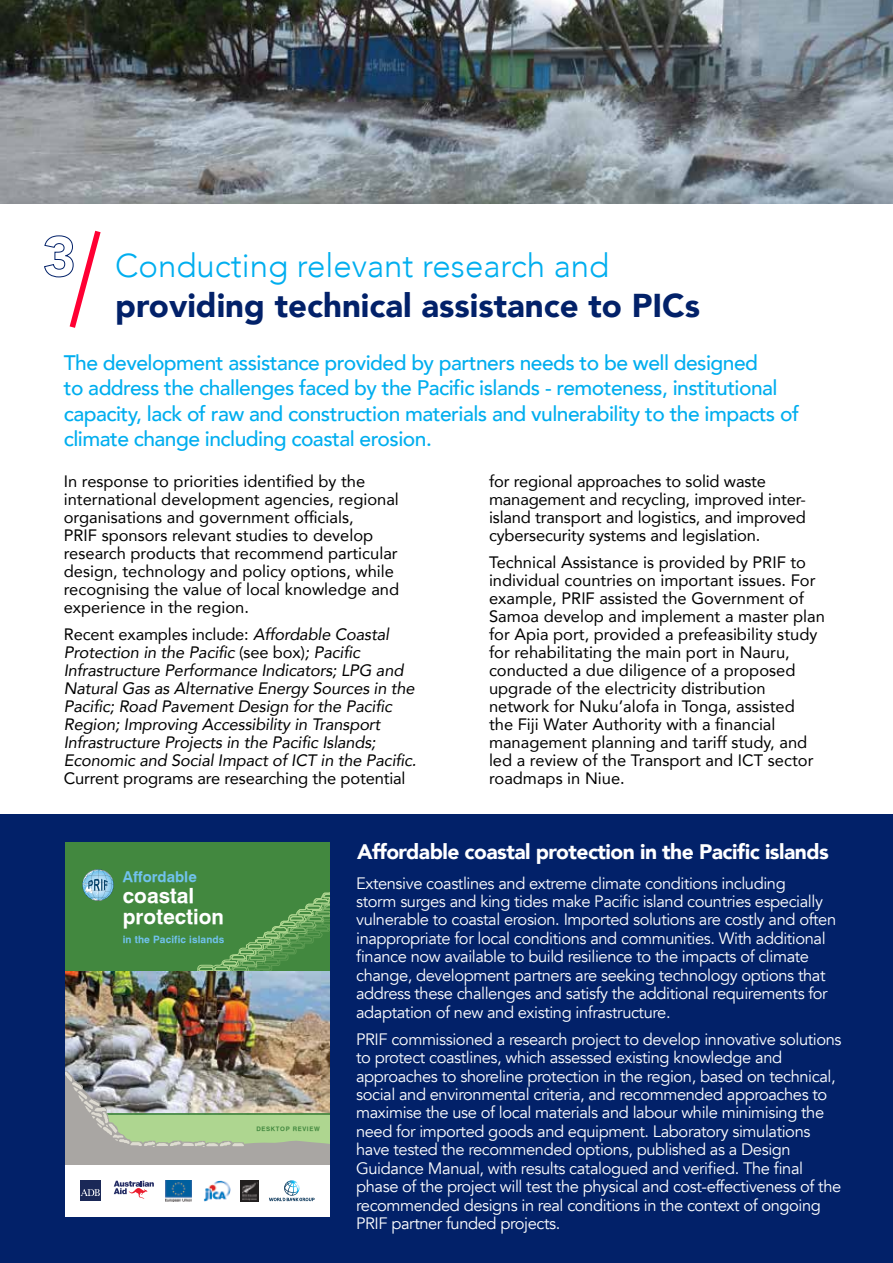
<style>
.page{position:relative;width:893px;height:1263px;background:#fff}
.page>*{position:absolute;margin:0;border:0;box-sizing:border-box;transform-origin:0 0}
.t1{font:900 33px "Avenir";color:#022169}
.t2{font:300 33px "Avenir";color:#00aeef}
.t3{font:500 21px/25.2px "Avenir";letter-spacing:-.025em;color:#00aeef}
.t4{font:900 21px "Avenir";letter-spacing:-.025em;color:#fff}
.t5{font:700 21px/21.3px "Geneva";color:#fff}
.t6{font:16.5px/18.5px "Avenir";letter-spacing:-.025em;color:#fff}
.t7{font:16.5px/18px "Avenir";color:#000}
.t8{font:italic 16.5px/18px "Avenir";letter-spacing:-.01em;color:#000}
.t9{font:700 15px "Geneva";color:#71c2ed}
.t10{font:700 10.2px "Geneva";letter-spacing:.01em;color:#71c2ed}
.t11{font:700 6.15px "Geneva";letter-spacing:.1em;color:#42883f}
.s1{font-style:normal}
</style>
<div class="page">
<div style="left:0;top:814px;width:893px;height:449px;background:#022169"></div>
<div style="left:65px;top:842px;width:265px;height:374px;background:#fff"></div>
<div style="left:65px;top:1144px;width:265px;height:21px;background:#a9a6a3"></div>
<div style="left:65px;top:842px;width:265px;height:133px;background:#42883f"></div>
<svg style="left:197px;top:892px;width:133px;height:80px"></svg>
<div style="left:80px;top:1180px;width:21px;height:21px;background:#1a2857"></div>
<svg style="left:81px;top:1189px;width:19px;height:7px"></svg>
<svg style="left:269px;top:1180px;width:46px;height:21px"></svg>
<img style="left:241px;top:1180px;width:18px;height:21px">
<img style="left:166px;top:1180px;width:26px;height:22px">
<img style="left:203px;top:1180px;width:28px;height:22px">
<svg style="left:114px;top:1181px;width:40px;height:18px"></svg>
<img style="left:65px;top:972px;width:265px;height:82px">
<img style="left:65px;top:1054px;width:265px;height:93px">
<svg style="left:82px;top:869px;width:32px;height:32px"></svg>
<img style="left:0;top:0;width:893px;height:203px">
<svg style="left:44px;top:231px;width:57px;height:97px"></svg>
<h1 class="t2" style="left:115px;top:246px;width:496px">Conducting relevant research and</h1>
<h1 class="t1" style="left:115px;top:277px;width:586px">providing technical assistance to PICs</h1>
<p class="t3" style="left:64px;top:349px;width:737px">The development assistance provided by partners needs to be well designed<br>to address the challenges faced by the Pacific islands - remoteness, institutional capacity, lack of raw and construction materials and vulnerability to the impacts of climate change including coastal erosion.</p>
<p class="t7" style="left:64px;top:472px;width:337px">In response to priorities identified by the international development agencies, regional organisations and government officials,<br>PRIF sponsors relevant studies to develop research products that recommend particular design, technology and policy options, while recognising the value of local knowledge and experience in the region.</p>
<p class="t8" style="left:64px;top:625px;width:354px"><span class="s1">Recent examples include:</span> Affordable Coastal Protection in the Pacific <span class="s1">(see box)</span>; Pacific Infrastructure Performance Indicators; LPG and Natural Gas as Alternative Energy Sources in the Pacific; Road Pavement Design for the Pacific Region; Improving Accessibility in Transport Infrastructure Projects in the Pacific Islands; Economic and Social Impact of ICT in the Pacific.</p>
<p class="t7" style="left:64px;top:768px;width:343px">Current programs are researching the potential</p>
<p class="t7" style="left:489px;top:472px;width:318px">for regional approaches to solid waste management and recycling, improved inter&shy;island transport and logistics, and improved cybersecurity systems and legislation.</p>
<p class="t7" style="left:489px;top:552px;width:337px">Technical Assistance is provided by PRIF to individual countries on important issues. For example, PRIF assisted the Government of Samoa develop and implement a master plan for Apia port, provided a prefeasibility study for rehabilitating the main port in Nauru, conducted a due diligence of a proposed upgrade of the electricity distribution network for Nuku’alofa in Tonga, assisted<br>the Fiji Water Authority with a financial management planning and tariff study, and led a review of the Transport and ICT sector roadmaps in Niue.</p>
<p class="t9" style="left:123px;top:867px;width:76px">Affordable</p>
<p class="t5" style="left:123px;top:885px;width:103px">coastal protection</p>
<p class="t10" style="left:123px;top:934px;width:103px">in the Pacific islands</p>
<p class="t11" style="left:256px;top:1125px;width:65px">DESKTOP REVIEW</p>
<p class="t4" style="left:357px;top:834px;width:473px">Affordable coastal protection in the Pacific islands</p>
<p class="t6" style="left:356px;top:874px;width:482px">Extensive coastlines and extreme climate conditions including<br>storm surges and king tides make Pacific island countries especially vulnerable to coastal erosion. Imported solutions are costly and often inappropriate for local conditions and communities. With additional finance now available to build resilience to the impacts of climate change, development partners are seeking technology options that address these challenges and satisfy the additional requirements for adaptation of new and existing infrastructure.</p>
<p class="t6" style="left:356px;top:1030px;width:487px">PRIF commissioned a research project to develop innovative solutions to protect coastlines, which assessed existing knowledge and approaches to shoreline protection in the region, based on technical, social and environmental criteria, and recommended approaches to maximise the use of local materials and labour while minimising the need for imported goods and equipment. Laboratory simulations have tested the recommended options, published as a Design Guidance Manual, with results catalogued and verified. The final phase of the project will test the physical and cost-effectiveness of the recommended designs in real conditions in the context of ongoing PRIF partner funded projects.</p>
</div>
